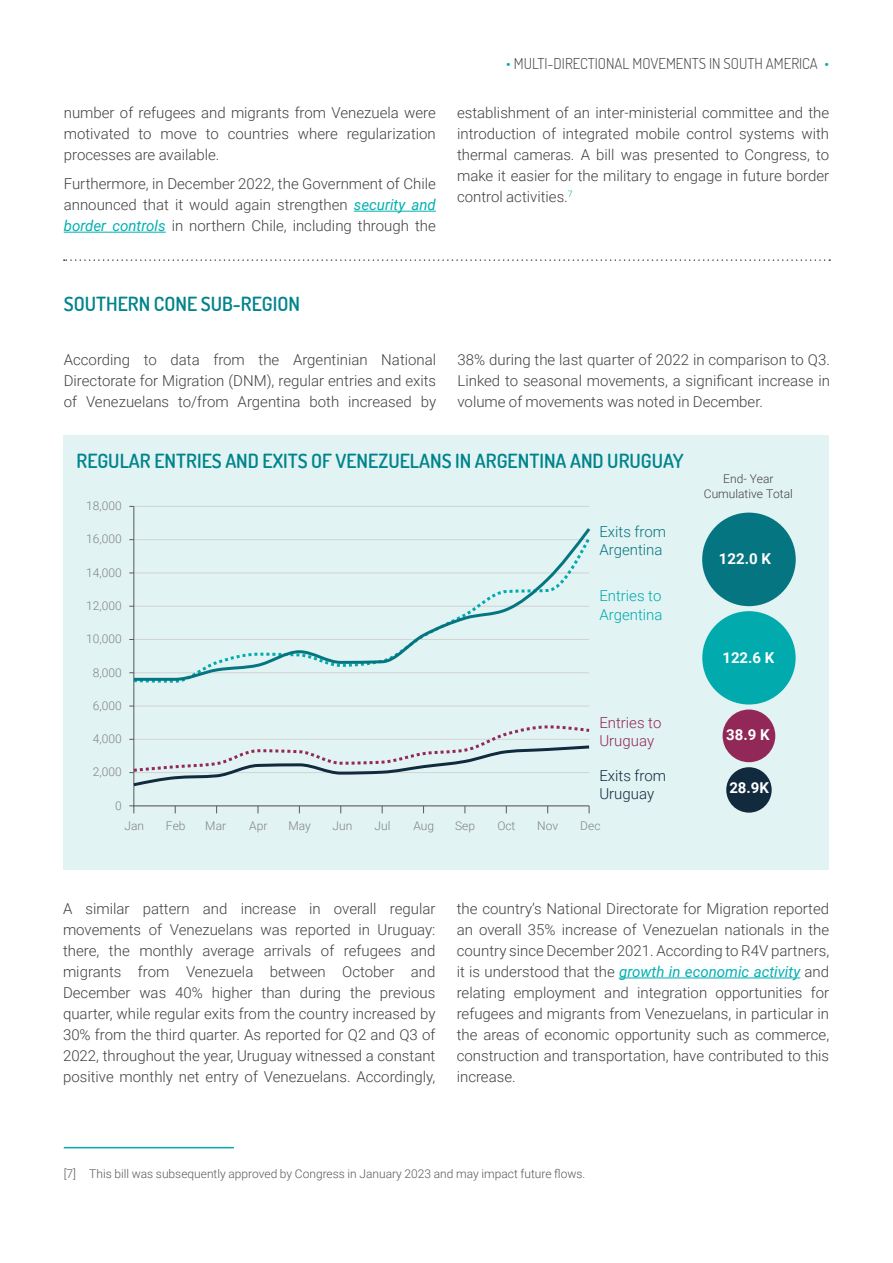
<style>
.page{position:relative;width:893px;height:1263px;background:#fff}
.page>*{position:absolute;margin:0;border:0;box-sizing:border-box;transform-origin:0 0}
.t1{font:600 19.5px "Dosis";color:#00848c}
.t2{font:300 15px/21px "Roboto";color:#414042;text-align:justify}
.t3{font:300 15px "Dosis";color:#414042}
.t4{font:700 15px "Roboto";color:#fff}
.t5{font:300 15px/18px "Roboto";color:#057681}
.t6{font:300 15px/18px "Roboto";color:#00aaad}
.t7{font:300 15px/18px "Roboto";color:#912857}
.t8{font:300 15px/18px "Roboto";color:#122a3e}
.t9{font:300 12px "Roboto";color:#808285}
.t10{font:300 12px "Roboto";color:#58595b}
.t11{font:300 12px/14.4px "Roboto";color:#414042;text-align:center}
.s1{font-weight:400;font-style:italic;color:#00b0b3}
.s2{color:#00aaad}
</style>
<div class="page">
<div style="left:64px;top:435px;width:765px;height:435px;background:#e2f3f3"></div>
<hr style="left:134px;top:706px;width:455px;height:1px;background:#d1d3d4">
<hr style="left:134px;top:806px;width:455px;height:1px;background:#d1d3d4">
<hr style="left:134px;top:506px;width:455px;height:1px;background:#d1d3d4">
<hr style="left:133px;top:506px;width:1px;height:300px;background:#58595b">
<hr style="left:133px;top:805px;width:456px;height:1px;background:#58595b">
<svg style="left:129px;top:805px;width:5px;height:8px"></svg>
<svg style="left:131px;top:525px;width:460px;height:157px"></svg>
<svg style="left:129px;top:724px;width:461px;height:64px"></svg>
<div style="left:702px;top:513px;width:94px;height:93px;background:#057681;border-radius:50%"></div>
<div style="left:702px;top:611px;width:94px;height:93px;background:#00aaad;border-radius:50%"></div>
<div style="left:723px;top:709px;width:52px;height:53px;background:#912857;border-radius:50%"></div>
<div style="left:726px;top:767px;width:46px;height:46px;background:#122a3e;border-radius:50%"></div>
<hr style="left:354px;top:211px;width:82px;height:1px;background:#00b0b3">
<hr style="left:64px;top:232px;width:102px;height:1px;background:#00b0b3">
<svg style="left:64px;top:259px;width:766px;height:2px"></svg>
<hr style="left:619px;top:977px;width:181px;height:1px;background:#00b0b3">
<hr style="left:64px;top:1147px;width:170px;height:1px;background:#00aaad">
<p class="t2" style="left:64px;top:101px;width:374px">number of refugees and migrants from Venezuela were motivated to move to countries where regularization processes are available.</p>
<p class="t2" style="left:64px;top:173px;width:374px">Furthermore, in December 2022, the Government of Chile announced that it would again strengthen <span class="s1">security and border controls</span> in northern Chile, including through the</p>
<p class="t3" style="left:506px;top:54px;width:324px"><span class="s2">•</span> MULTI-DIRECTIONAL MOVEMENTS IN SOUTH AMERICA <span class="s2">•</span></p>
<p class="t2" style="left:457px;top:101px;width:374px">establishment of an inter-ministerial committee and the introduction of integrated mobile control systems with thermal cameras. A bill was presented to Congress, to make it easier for the military to engage in future border control activities.<sup>7</sup></p>
<h1 class="t1" style="left:64px;top:291px;width:238px">SOUTHERN CONE SUB-REGION</h1>
<p class="t2" style="left:64px;top:349px;width:374px">According to data from the Argentinian National Directorate for Migration (DNM), regular entries and exits of Venezuelans to/from Argentina both increased by</p>
<p class="t2" style="left:457px;top:349px;width:374px">38% during the last quarter of 2022 in comparison to Q3.<br>Linked to seasonal movements, a significant increase in volume of movements was noted in December.</p>
<h1 class="t1" style="left:77px;top:448px;width:609px">REGULAR ENTRIES AND EXITS OF VENEZUELANS IN ARGENTINA AND URUGUAY</h1>
<p class="t9" style="left:86px;top:497px;width:37px">18,000</p>
<p class="t9" style="left:86px;top:531px;width:37px">16,000</p>
<p class="t9" style="left:86px;top:564px;width:37px">14,000</p>
<p class="t9" style="left:86px;top:597px;width:37px">12,000</p>
<p class="t9" style="left:86px;top:631px;width:37px">10,000</p>
<p class="t9" style="left:93px;top:664px;width:30px">8,000</p>
<p class="t9" style="left:93px;top:697px;width:30px">6,000</p>
<p class="t9" style="left:93px;top:730px;width:30px">4,000</p>
<p class="t9" style="left:93px;top:764px;width:30px">2,000</p>
<p class="t9" style="left:115px;top:797px;width:8px">0</p>
<p class="t5" style="left:599px;top:522px;width:68px">Exits from<br>Argentina</p>
<p class="t6" style="left:599px;top:587px;width:65px">Entries to<br>Argentina</p>
<p class="t7" style="left:599px;top:713px;width:64px">Entries to<br>Uruguay</p>
<p class="t8" style="left:599px;top:766px;width:68px">Exits from<br>Uruguay</p>
<p class="t9" style="left:124px;top:817px;width:21px">Jan</p>
<p class="t9" style="left:166px;top:817px;width:21px">Feb</p>
<p class="t9" style="left:205px;top:817px;width:22px">Mar</p>
<p class="t9" style="left:249px;top:817px;width:20px">Apr</p>
<p class="t9" style="left:288px;top:817px;width:24px">May</p>
<p class="t9" style="left:332px;top:817px;width:21px">Jun</p>
<p class="t9" style="left:374px;top:817px;width:17px">Jul</p>
<p class="t9" style="left:413px;top:817px;width:22px">Aug</p>
<p class="t9" style="left:455px;top:817px;width:21px">Sep</p>
<p class="t9" style="left:497px;top:817px;width:20px">Oct</p>
<p class="t9" style="left:537px;top:817px;width:23px">Nov</p>
<p class="t9" style="left:580px;top:817px;width:22px">Dec</p>
<p class="t11" style="left:704px;top:471px;width:91px">End- Year<br>Cumulative Total</p>
<p class="t4" style="left:719px;top:548px;width:54px">122.0 K</p>
<p class="t4" style="left:722px;top:647px;width:54px">122.6 K</p>
<p class="t4" style="left:726px;top:724px;width:45px">38.9 K</p>
<p class="t4" style="left:729px;top:777px;width:41px">28.9K</p>
<p class="t2" style="left:63px;top:897px;width:374px">A similar pattern and increase in overall regular movements of Venezuelans was reported in Uruguay: there, the monthly average arrivals of refugees and migrants from Venezuela between October and December was 40% higher than during the previous quarter, while regular exits from the country increased by 30% from the third quarter. As reported for Q2 and Q3 of 2022, throughout the year, Uruguay witnessed a constant positive monthly net entry of Venezuelans. Accordingly,</p>
<p class="t2" style="left:457px;top:897px;width:374px">the country’s National Directorate for Migration reported an overall 35% increase of Venezuelan nationals in the country since December 2021. According to R4V partners, it is understood that the <span class="s1">growth in economic activity</span> and relating employment and integration opportunities for refugees and migrants from Venezuelans, in particular in the areas of economic opportunity such as commerce, construction and transportation, have contributed to this increase.</p>
<p class="t10" style="left:64px;top:1165px;width:523px">[7] This bill was subsequently approved by Congress in January 2023 and may impact future flows.</p>
</div>
